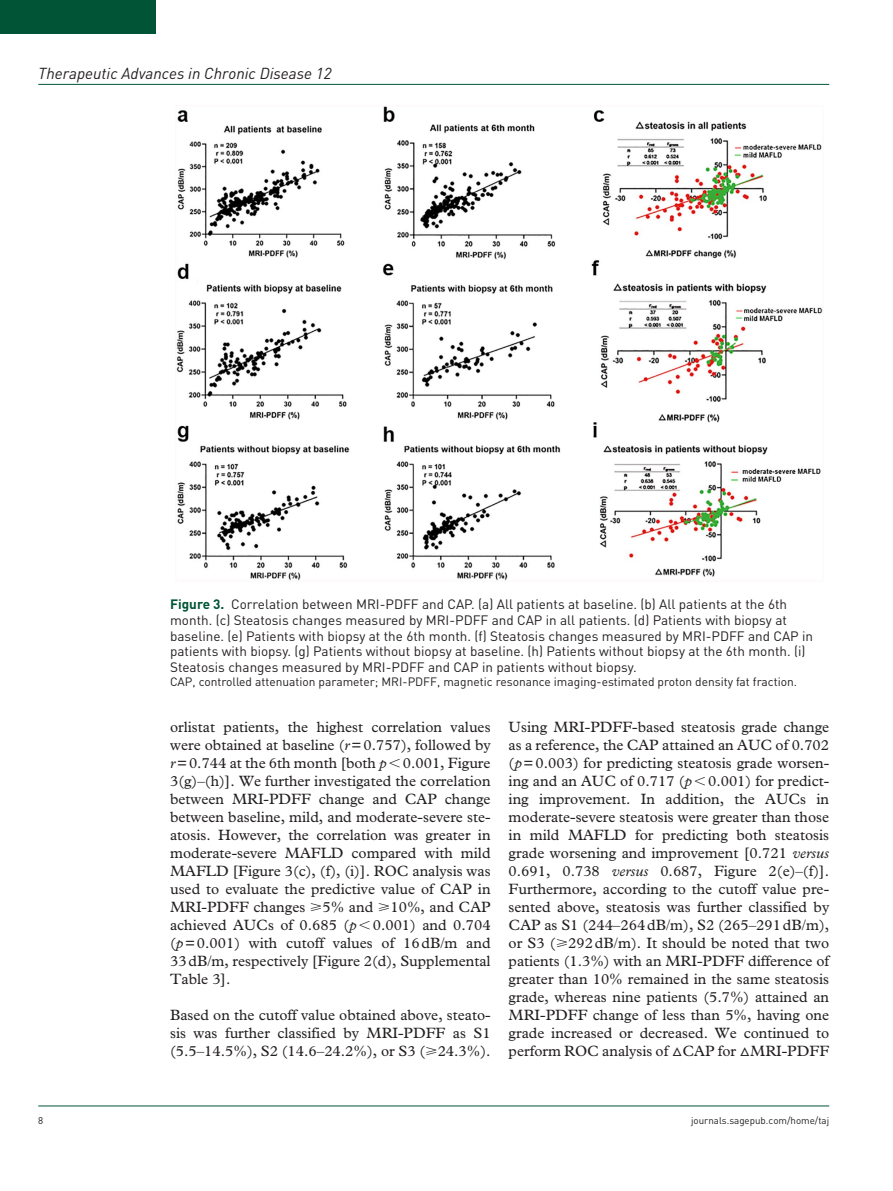
<style>
.page{position:relative;width:893px;height:1191px;background:#fff}
.page>*{position:absolute;margin:0;border:0;box-sizing:border-box;transform-origin:0 0}
.t1{font:italic 15.75px "DIN";color:#231f20}
.t2{font:15px/18px "Plantin Std";color:#231f20;text-align:justify}
.t3{font:13.5px/15.8px "DIN";color:#231f20}
.t4{font:12px "DIN";color:#231f20}
.t5{font:9.75px "DIN";color:#231f20}
.s1{font-weight:700;color:#015436}
.s2{font-style:italic}
.s3{font-family:"Cambria Math"}
</style>
<div class="page">
<hr style="left:38px;top:84px;width:791px;height:1px;background:#015436">
<hr style="left:38px;top:1105px;width:791px;height:1px;background:#015436">
<div style="left:0;top:0;width:155px;height:34px;background:#015436"></div>
<img style="left:176px;top:106px;width:647px;height:475px">
<p class="t1" style="left:38px;top:63px;width:295px">Therapeutic Advances in Chronic Disease 12</p>
<p class="t3" style="left:170px;top:596px;width:645px"><span class="s1">Figure 3.</span> Correlation between MRI-PDFF and CAP. (a) All patients at baseline. (b) All patients at the 6th month. (c) Steatosis changes measured by MRI-PDFF and CAP in all patients. (d) Patients with biopsy at baseline. (e) Patients with biopsy at the 6th month. (f) Steatosis changes measured by MRI-PDFF and CAP in patients with biopsy. (g) Patients without biopsy at baseline. (h) Patients without biopsy at the 6th month. (i)<br>Steatosis changes measured by MRI-PDFF and CAP in patients without biopsy.</p>
<p class="t4" style="left:170px;top:674px;width:629px">CAP, controlled attenuation parameter; MRI-PDFF, magnetic resonance imaging-estimated proton density fat fraction.</p>
<p class="t2" style="left:170px;top:718px;width:322px">orlistat patients, the highest correlation values were obtained at baseline (<span class="s2">r</span>=0.757), followed by <span class="s2">r</span>=0.744 at the 6th month [both <span class="s2">p</span> 0.001, Figure 3(g)–(h)]. We further investigated the correlation between MRI-PDFF change and CAP change between baseline, mild, and moderate-severe ste&shy;atosis. However, the correlation was greater in moderate-severe MAFLD compared with mild MAFLD [Figure 3(c), (f), (i)]. ROC analysis was used to evaluate the predictive value of CAP in MRI-PDFF changes ⩾5% and ⩾10%, and CAP achieved AUCs of 0.685 (<span class="s2">p</span> 0.001) and 0.704 (<span class="s2">p</span>=0.001) with cutoff values of 16dB/m and 33dB/m, respectively [Figure 2(d), Supplemental Table 3].</p>
<p class="t2" style="left:170px;top:1006px;width:322px">Based on the cutoff value obtained above, steato&shy;sis was further classified by MRI-PDFF as S1 (5.5–14.5%), S2 (14.6–24.2%), or S3 (⩾24.3%).</p>
<p class="t2" style="left:509px;top:718px;width:322px">Using MRI-PDFF-based steatosis grade change as a reference, the CAP attained an AUC of 0.702 (<span class="s2">p</span>=0.003) for predicting steatosis grade worsen&shy;ing and an AUC of 0.717 (<span class="s2">p</span> 0.001) for predict&shy;ing improvement. In addition, the AUCs in moderate-severe steatosis were greater than those in mild MAFLD for predicting both steatosis grade worsening and improvement [0.721 <span class="s2">versus </span>0.691, 0.738 <span class="s2">versus</span> 0.687, Figure 2(e)–(f)].<br>Furthermore, according to the cutoff value pre&shy;sented above, steatosis was further classified by CAP as S1 (244–264dB/m), S2 (265–291dB/m), or S3 (⩾292dB/m). It should be noted that two patients (1.3%) with an MRI-PDFF difference of greater than 10% remained in the same steatosis grade, whereas nine patients (5.7%) attained an MRI-PDFF change of less than 5%, having one grade increased or decreased. We continued to perform ROC analysis of <span class="s3">△</span>CAP for <span class="s3">△</span>MRI-PDFF</p>
<p class="t5" style="left:38px;top:1114px;width:7px">8</p>
<p class="t5" style="left:691px;top:1114px;width:140px">journals.sagepub.com/home/taj</p>
</div>
